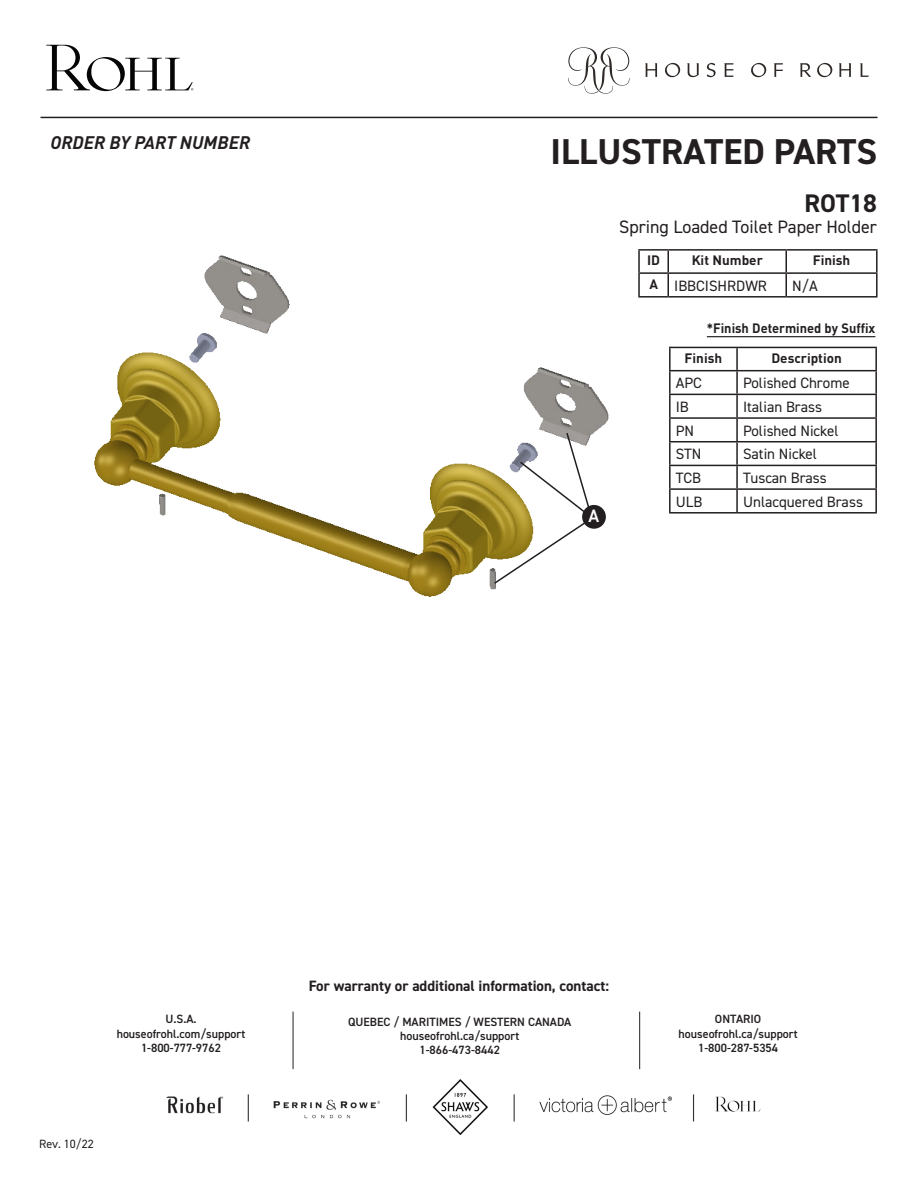
<style>
.page{position:relative;width:918px;height:1188px;background:#fff}
.page>*{position:absolute;margin:0;border:0;box-sizing:border-box;transform-origin:0 0}
.t1{font:700 36px "DIN2014";color:#231f20}
.t2{font:700 25.5px "DIN2014";color:#231f20}
.t3{font:18px "DIN2014";color:#231f20}
.t4{font:italic 700 18px "DIN Pro";color:#231f20}
.t5{font:600 18px "DIN2014";color:#fff}
.Part_Numbers{font:15px "DIN2014";color:#231f20}
.t6{font:700 15px "DIN2014";color:#231f20}
.Call_Out_ID{font:700 13.5px "DIN Pro";color:#231f20}
.Call_Out_ID-2{font:700 13.5px "DIN Pro";color:#231f20;scale:.95 1}
.t7{font:600 12px "DIN2014";color:#231f20}
.t8{font:12px "DIN2014";color:#231f20}
</style>
<div class="page">
<img style="left:94px;top:255px;width:515px;height:342px">
<svg style="left:493px;top:431px;width:103px;height:154px"></svg>
<div style="left:582px;top:505px;width:24px;height:24px;background:#231f20;border-radius:50%"></div>
<hr style="left:40px;top:117px;width:838px;height:1px;background:#231f20">
<svg style="left:568px;top:47px;width:62px;height:47px"></svg>
<svg style="left:645px;top:63px;width:12px;height:14px"></svg>
<svg style="left:687px;top:63px;width:12px;height:14px"></svg>
<svg style="left:707px;top:63px;width:9px;height:14px"></svg>
<svg style="left:724px;top:63px;width:10px;height:14px"></svg>
<svg style="left:751px;top:63px;width:15px;height:14px"></svg>
<svg style="left:817px;top:63px;width:15px;height:14px"></svg>
<svg style="left:665px;top:63px;width:15px;height:14px"></svg>
<svg style="left:774px;top:63px;width:9px;height:14px"></svg>
<svg style="left:800px;top:63px;width:11px;height:14px"></svg>
<svg style="left:839px;top:63px;width:12px;height:14px"></svg>
<svg style="left:860px;top:63px;width:9px;height:14px"></svg>
<svg style="left:46px;top:45px;width:147px;height:46px"></svg>
<img style="left:166px;top:1080px;width:594px;height:54px">
<hr style="left:639px;top:1012px;width:1px;height:57px;background:#231f20">
<hr style="left:293px;top:1012px;width:1px;height:57px;background:#231f20">
<hr style="left:638px;top:249px;width:30px;height:2px;background:#231f20">
<hr style="left:638px;top:251px;width:2px;height:21px;background:#231f20">
<hr style="left:668px;top:249px;width:118px;height:2px;background:#231f20">
<hr style="left:786px;top:249px;width:92px;height:2px;background:#231f20">
<hr style="left:785px;top:251px;width:2px;height:21px;background:#231f20">
<hr style="left:876px;top:251px;width:2px;height:21px;background:#231f20">
<hr style="left:638px;top:272px;width:30px;height:2px;background:#231f20">
<hr style="left:638px;top:274px;width:2px;height:22px;background:#231f20">
<hr style="left:668px;top:272px;width:118px;height:2px;background:#231f20">
<svg style="left:668px;top:251px;width:1px;height:45px"></svg>
<hr style="left:786px;top:272px;width:92px;height:2px;background:#231f20">
<hr style="left:785px;top:274px;width:2px;height:22px;background:#231f20">
<hr style="left:876px;top:274px;width:2px;height:22px;background:#231f20">
<hr style="left:638px;top:296px;width:30px;height:2px;background:#231f20">
<hr style="left:668px;top:296px;width:118px;height:2px;background:#231f20">
<hr style="left:786px;top:296px;width:92px;height:2px;background:#231f20">
<hr style="left:707px;top:336px;width:168px;height:1px;background:#231f20">
<hr style="left:669px;top:347px;width:68px;height:1px;background:#231f20">
<hr style="left:669px;top:348px;width:2px;height:22px;background:#231f20">
<hr style="left:737px;top:347px;width:140px;height:1px;background:#231f20">
<hr style="left:736px;top:348px;width:2px;height:22px;background:#231f20">
<hr style="left:875px;top:348px;width:2px;height:22px;background:#231f20">
<hr style="left:669px;top:370px;width:68px;height:1px;background:#231f20">
<hr style="left:669px;top:371px;width:2px;height:23px;background:#231f20">
<hr style="left:737px;top:370px;width:140px;height:1px;background:#231f20">
<hr style="left:736px;top:371px;width:2px;height:23px;background:#231f20">
<hr style="left:875px;top:371px;width:2px;height:23px;background:#231f20">
<hr style="left:669px;top:394px;width:68px;height:1px;background:#231f20">
<hr style="left:669px;top:395px;width:2px;height:22px;background:#231f20">
<hr style="left:737px;top:394px;width:140px;height:1px;background:#231f20">
<hr style="left:736px;top:395px;width:2px;height:22px;background:#231f20">
<hr style="left:875px;top:395px;width:2px;height:22px;background:#231f20">
<hr style="left:669px;top:417px;width:68px;height:2px;background:#231f20">
<hr style="left:669px;top:419px;width:2px;height:22px;background:#231f20">
<hr style="left:737px;top:417px;width:140px;height:2px;background:#231f20">
<hr style="left:736px;top:419px;width:2px;height:22px;background:#231f20">
<hr style="left:875px;top:419px;width:2px;height:22px;background:#231f20">
<hr style="left:669px;top:441px;width:68px;height:1px;background:#231f20">
<hr style="left:669px;top:442px;width:2px;height:23px;background:#231f20">
<hr style="left:737px;top:441px;width:140px;height:1px;background:#231f20">
<hr style="left:736px;top:442px;width:2px;height:23px;background:#231f20">
<hr style="left:875px;top:442px;width:2px;height:23px;background:#231f20">
<hr style="left:669px;top:465px;width:68px;height:1px;background:#231f20">
<hr style="left:669px;top:466px;width:2px;height:22px;background:#231f20">
<hr style="left:737px;top:465px;width:140px;height:1px;background:#231f20">
<hr style="left:736px;top:466px;width:2px;height:22px;background:#231f20">
<hr style="left:875px;top:466px;width:2px;height:22px;background:#231f20">
<hr style="left:669px;top:488px;width:68px;height:2px;background:#231f20">
<hr style="left:669px;top:490px;width:2px;height:22px;background:#231f20">
<hr style="left:737px;top:488px;width:140px;height:2px;background:#231f20">
<hr style="left:736px;top:490px;width:2px;height:22px;background:#231f20">
<hr style="left:875px;top:490px;width:2px;height:22px;background:#231f20">
<hr style="left:669px;top:512px;width:68px;height:2px;background:#231f20">
<hr style="left:737px;top:512px;width:140px;height:2px;background:#231f20">
<p class="t4" style="left:50px;top:127px;width:201px">ORDER BY PART NUMBER</p>
<p class="t1" style="left:550px;top:127px;width:328px">ILLUSTRATED PARTS</p>
<p class="t2" style="left:804px;top:186px;width:74px">ROT18</p>
<p class="t3" style="left:619px;top:216px;width:259px">Spring Loaded Toilet Paper Holder</p>
<h3 class="t5" style="left:589px;top:504px;width:12px">A</h3>
<p class="Call_Out_ID" style="left:647px;top:249px;width:15px">ID</p>
<p class="Call_Out_ID" style="left:692px;top:249px;width:73px">Kit Number</p>
<p class="Call_Out_ID" style="left:813px;top:249px;width:39px">Finish</p>
<p class="Call_Out_ID" style="left:649px;top:273px;width:10px">A</p>
<p class="Part_Numbers" style="left:674px;top:276px;width:94px">IBBCISHRDWR</p>
<p class="Part_Numbers" style="left:792px;top:276px;width:27px">N/A</p>
<p class="Call_Out_ID-2" style="left:707px;top:317px;width:179px">*Finish Determined by Suffix</p>
<p class="Call_Out_ID" style="left:685px;top:347px;width:39px">Finish</p>
<p class="Call_Out_ID" style="left:771px;top:347px;width:72px">Description</p>
<p class="Part_Numbers" style="left:676px;top:374px;width:28px">APC</p>
<p class="Part_Numbers" style="left:743px;top:374px;width:108px">Polished Chrome</p>
<p class="Part_Numbers" style="left:676px;top:398px;width:15px">IB</p>
<p class="Part_Numbers" style="left:743px;top:398px;width:80px">Italian Brass</p>
<p class="Part_Numbers" style="left:676px;top:421px;width:20px">PN</p>
<p class="Part_Numbers" style="left:743px;top:421px;width:97px">Polished Nickel</p>
<p class="Part_Numbers" style="left:676px;top:445px;width:27px">STN</p>
<p class="Part_Numbers" style="left:743px;top:445px;width:76px">Satin Nickel</p>
<p class="Part_Numbers" style="left:676px;top:469px;width:27px">TCB</p>
<p class="Part_Numbers" style="left:743px;top:469px;width:85px">Tuscan Brass</p>
<p class="Part_Numbers" style="left:676px;top:492px;width:28px">ULB</p>
<p class="Part_Numbers" style="left:743px;top:492px;width:121px">Unlacquered Brass</p>
<p class="t7" style="left:165px;top:1011px;width:33px">U.S.A.</p>
<p class="t7" style="left:117px;top:1026px;width:130px">houseofrohl.com/support</p>
<p class="t7" style="left:141px;top:1040px;width:82px">1-800-777-9762</p>
<p class="t8" style="left:39px;top:1136px;width:56px">Rev. 10/22</p>
<p class="t6" style="left:309px;top:975px;width:302px">For warranty or additional information, contact:</p>
<p class="t7" style="left:348px;top:1013px;width:225px">QUEBEC / MARITIMES / WESTERN CANADA</p>
<p class="t7" style="left:400px;top:1028px;width:120px">houseofrohl.ca/support</p>
<p class="t7" style="left:420px;top:1042px;width:82px">1-866-473-8442</p>
<p class="t7" style="left:715px;top:1011px;width:48px">ONTARIO</p>
<p class="t7" style="left:679px;top:1026px;width:120px">houseofrohl.ca/support</p>
<p class="t7" style="left:698px;top:1040px;width:82px">1-800-287-5354</p>
</div>
